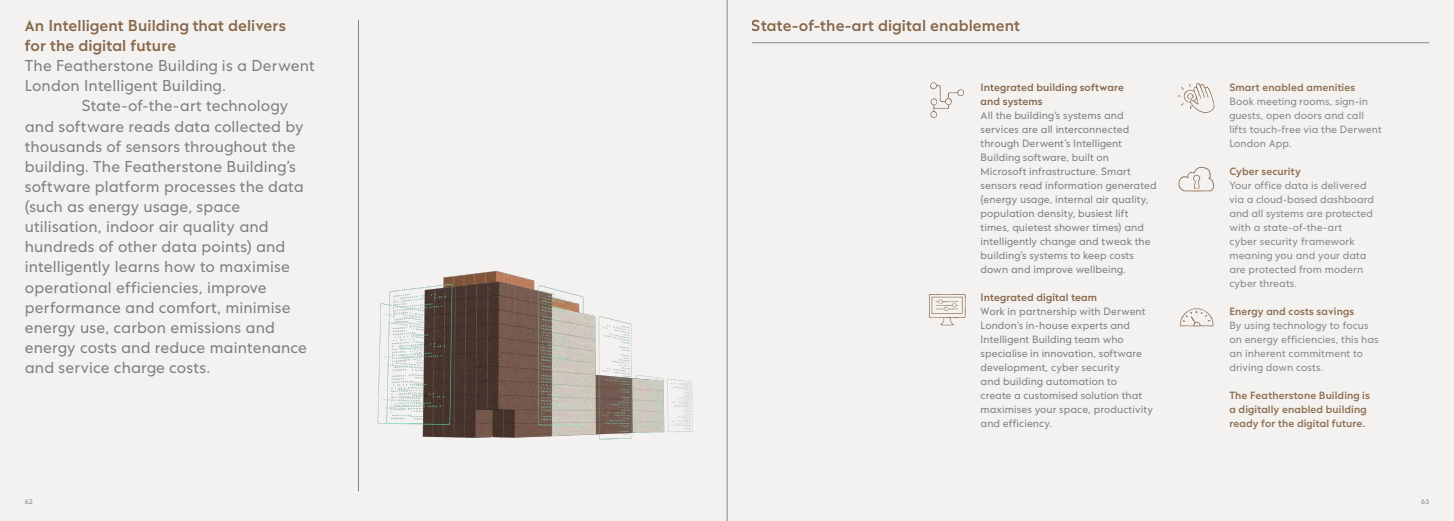
<style>
.page{position:relative;width:1454px;height:521px;background:#fff}
.page>*{position:absolute;margin:0;border:0;box-sizing:border-box;transform-origin:0 0}
.t1{font:15.75px "EIB Featherstonev 4";letter-spacing:.01em;color:#878787}
.t2{font:500 15.75px/20.1px "EIB Featherstonev 4";letter-spacing:.01em;color:#8f6d4f}
.t3{font:10.5px/14px "EIB Featherstonev 4";letter-spacing:.005em;color:#878787}
.t4{font:500 10.5px/14px "EIB Featherstonev 4";letter-spacing:.01em;color:#8f6d4f}
.t5{font:7px "EIB Featherstonev 4";color:#878787}
</style>
<div class="page">
<div style="left:0;top:0;width:727px;height:521px;background:#f3f2f0"></div>
<div style="left:727px;top:0;width:726px;height:521px;background:#f3f2f0"></div>
<hr style="left:358px;top:20px;width:1px;height:471px;background:#878787">
<img style="left:377px;top:271px;width:316px;height:169px">
<img style="left:1179px;top:308px;width:35px;height:19px">
<img style="left:1177px;top:83px;width:38px;height:30px">
<img style="left:930px;top:82px;width:34px;height:36px">
<img style="left:1178px;top:167px;width:36px;height:25px">
<img style="left:928px;top:294px;width:38px;height:32px">
<hr style="left:752px;top:43px;width:677px;height:1px;background:#878787">
<hr style="left:727px;top:0;width:1px;height:521px;background:#878787">
<h1 class="t2" style="left:25px;top:16px;width:262px">An Intelligent Building that delivers for the digital future</h1>
<h1 class="t1" style="left:25px;top:57px;width:291px">The Featherstone Building is a Derwent</h1>
<h1 class="t1" style="left:25px;top:77px;width:203px">London Intelligent Building.</h1>
<h1 class="t1" style="left:82px;top:97px;width:208px">State-of-the-art technology</h1>
<h1 class="t1" style="left:25px;top:117px;width:280px">and software reads data collected by</h1>
<h1 class="t1" style="left:25px;top:137px;width:272px">thousands of sensors throughout the</h1>
<h1 class="t1" style="left:25px;top:157px;width:272px">building. The Featherstone Building’s</h1>
<h1 class="t1" style="left:25px;top:177px;width:280px">software platform processes the data</h1>
<h1 class="t1" style="left:25px;top:197px;width:217px">(such as energy usage, space</h1>
<h1 class="t1" style="left:25px;top:218px;width:245px">utilisation, indoor air quality and</h1>
<h1 class="t1" style="left:25px;top:238px;width:262px">hundreds of other data points) and</h1>
<h1 class="t1" style="left:25px;top:258px;width:266px">intelligently learns how to maximise</h1>
<h1 class="t1" style="left:25px;top:278px;width:243px">operational efficiencies, improve</h1>
<h1 class="t1" style="left:25px;top:298px;width:267px">performance and comfort, minimise</h1>
<h1 class="t1" style="left:25px;top:318px;width:252px">energy use, carbon emissions and</h1>
<h1 class="t1" style="left:25px;top:338px;width:284px">energy costs and reduce maintenance</h1>
<h1 class="t1" style="left:25px;top:358px;width:187px">and service charge costs.</h1>
<h1 class="t2" style="left:752px;top:16px;width:270px">State-of-the-art digital enablement</h1>
<p class="t4" style="left:980px;top:80px;width:145px">Integrated building software and systems</p>
<p class="t3" style="left:980px;top:108px;width:177px">All the building’s systems and services are all interconnected through Derwent’s Intelligent Building software, built on Microsoft infrastructure. Smart sensors read information generated (energy usage, internal air quality, population density, busiest lift times, quietest shower times) and intelligently change and tweak the building’s systems to keep costs down and improve wellbeing.</p>
<p class="t4" style="left:980px;top:290px;width:118px">Integrated digital team</p>
<p class="t3" style="left:980px;top:304px;width:174px">Work in partnership with Derwent<br>London’s in-house experts and<br>Intelligent Building team who specialise in innovation, software development, cyber security<br>and building automation to<br>create a customised solution that maximises your space, productivity and efficiency.</p>
<p class="t4" style="left:1229px;top:80px;width:127px">Smart enabled amenities</p>
<p class="t3" style="left:1229px;top:94px;width:154px">Book meeting rooms, sign-in guests, open doors and call lifts touch-free via the Derwent<br>London App.</p>
<p class="t4" style="left:1229px;top:164px;width:73px">Cyber security</p>
<p class="t3" style="left:1229px;top:178px;width:146px">Your office data is delivered via a cloud-based dashboard and all systems are protected with a state-of-the-art<br>cyber security framework meaning you and your data are protected from modern cyber threats.</p>
<p class="t4" style="left:1229px;top:304px;width:126px">Energy and costs savings</p>
<p class="t3" style="left:1229px;top:318px;width:151px">By using technology to focus on energy efficiencies, this has an inherent commitment to driving down costs.</p>
<p class="t4" style="left:1229px;top:388px;width:142px">The Featherstone Building is a digitally enabled building ready for the digital future.</p>
<p class="t5" style="left:25px;top:498px;width:9px">62</p>
<p class="t5" style="left:1421px;top:498px;width:9px">63</p>
</div>
